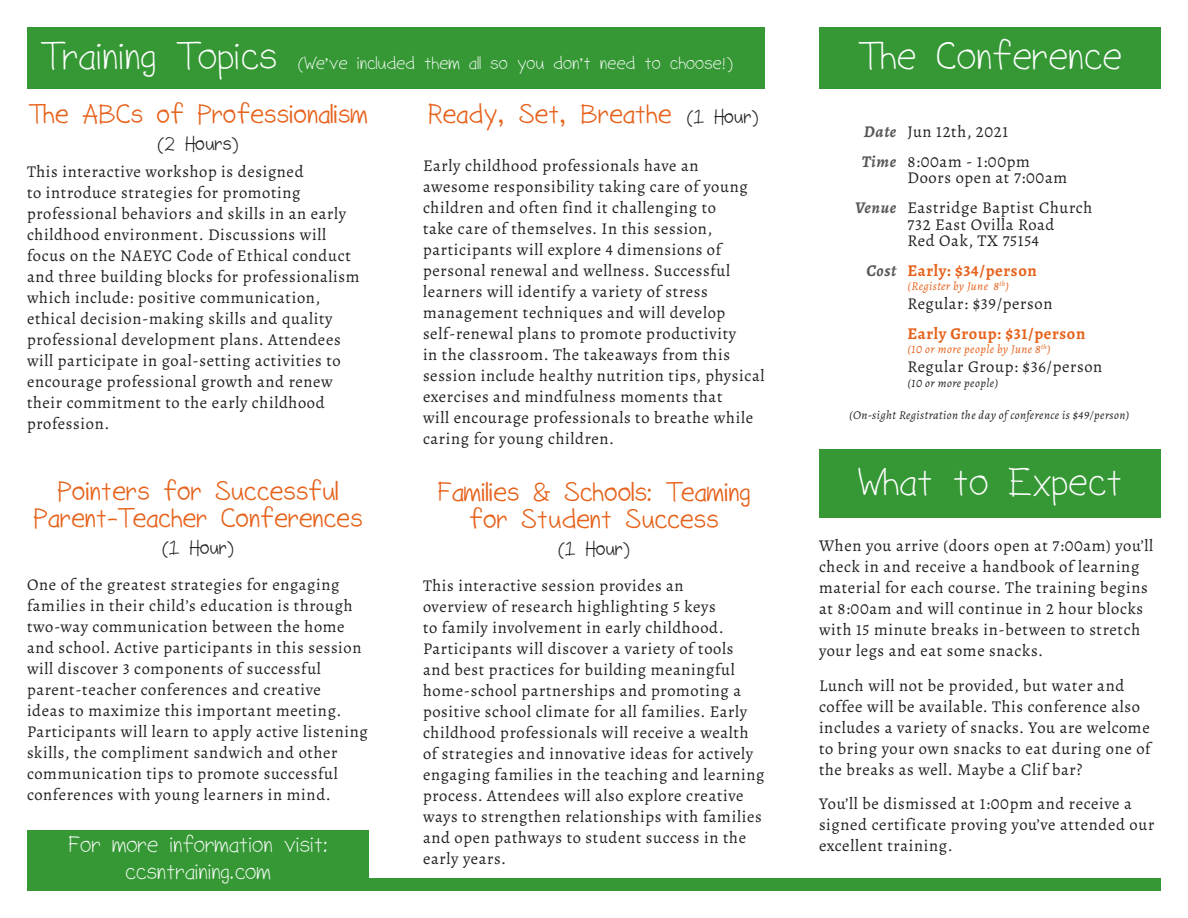
<style>
.page{position:relative;width:1188px;height:918px;background:#fff}
.page>*{position:absolute;margin:0;border:0;box-sizing:border-box;transform-origin:0 0}
.t1{font:39px "Sorbet";color:#fff}
.Heading{font:700 27px/27px "Sorbet";color:#e6611a;text-align:center}
.t2{font:22.5px/27px "Sorbet";color:#fff;text-align:center}
.Heading-2{font:700 19.5px "Sorbet";color:#231f20}
.t3{font:18px "Sorbet";color:#fff}
.Heading-3{font:16.5px/21px "Alegreya";letter-spacing:.04em;color:#231f20}
.Paragraph{font:16.5px/21px "Alegreya";letter-spacing:.04em;color:#231f20}
.Paragraph-2{font:700 16.5px "Alegreya";letter-spacing:.04em;color:#e6611a}
.Paragraph-3{font:italic 12px "Alegreya";letter-spacing:.04em;color:#231f20}
.Paragraph-4{font:italic 12px "Alegreya";letter-spacing:.04em;color:#e6611a}
.s1{font-size:39px}
.s2{font-size:19.5px;color:#231f20}
.s3{font-weight:700;font-style:italic;color:#57585a}
.s4{font-style:italic;color:#57585a}
</style>
<div class="page">
<div style="left:27px;top:27px;width:738px;height:61px;background:#359835"></div>
<div style="left:819px;top:27px;width:342px;height:61px;background:#359835"></div>
<div style="left:819px;top:450px;width:342px;height:68px;background:#359835"></div>
<div style="left:27px;top:879px;width:1134px;height:12px;background:#359835"></div>
<div style="left:27px;top:830px;width:342px;height:61px;background:#359835"></div>
<p class="t3" style="left:40px;top:53px;width:695px"><span class="s1">Training Topics</span> (We’ve included them all so you don’t need to choose!)</p>
<p class="t1" style="left:858px;top:33px;width:265px">The Conference</p>
<p class="Heading" style="left:28px;top:102px;width:341px">The ABCs of Professionalism</p>
<p class="Heading-2" style="left:156px;top:132px;width:86px">(2 Hours)</p>
<p class="Heading-3" style="left:27px;top:161px;width:334px">This interactive workshop is designed<br>to introduce strategies for promoting professional behaviors and skills in an early childhood environment. Discussions will focus on the NAEYC Code of Ethical conduct and three building blocks for professionalism which include: positive communication, ethical decision-making skills and quality professional development plans. Attendees will participate in goal-setting activities to encourage professional growth and renew their commitment to the early childhood profession.</p>
<p class="Heading" style="left:428px;top:102px;width:333px">Ready, Set, Breathe <span class="s2">(1 Hour)</span></p>
<p class="Heading-3" style="left:423px;top:155px;width:343px">Early childhood professionals have an awesome responsibility taking care of young children and often find it challenging to<br>take care of themselves. In this session, participants will explore 4 dimensions of personal renewal and wellness. Successful learners will identify a variety of stress management techniques and will develop self-renewal plans to promote productivity<br>in the classroom. The takeaways from this session include healthy nutrition tips, physical exercises and mindfulness moments that<br>will encourage professionals to breathe while caring for young children.</p>
<p class="Paragraph" style="left:864px;top:121px;width:146px"><span class="s3">Date</span> Jun 12th, 2021</p>
<p class="Paragraph" style="left:908px;top:153px;width:161px;line-height:16.5px;text-indent:-46px"><span class="s3">Time</span> 8:00am - 1:00pm<br>Doors open at 7:00am</p>
<p class="Paragraph" style="left:908px;top:199px;width:186px;line-height:16.5px;text-indent:-52px"><span class="s3">Venue</span> Eastridge Baptist Church<br>732 East Ovilla Road<br>Red Oak, TX 75154</p>
<p class="Paragraph-2" style="left:866px;top:259px;width:172px"><span class="s4">Cost</span> Early: $34/person</p>
<p class="Paragraph-4" style="left:908px;top:277px;width:103px">(Register by June 8<sup>th</sup>)</p>
<p class="Paragraph" style="left:908px;top:293px;width:146px">Regular: $39/person</p>
<p class="Paragraph-2" style="left:908px;top:322px;width:179px">Early Group: $31/person</p>
<p class="Paragraph-4" style="left:908px;top:340px;width:145px">(10 or more people by June 8<sup>th</sup>)</p>
<p class="Paragraph" style="left:908px;top:356px;width:196px">Regular Group: $36/person</p>
<p class="Paragraph-3" style="left:908px;top:375px;width:92px">(10 or more people)</p>
<p class="Paragraph-3" style="left:849px;top:406px;width:282px">(On-sight Registration the day of conference is $49/person)</p>
<p class="Heading" style="left:33px;top:479px;width:331px">Pointers for Successful<br>Parent-Teacher Conferences</p>
<p class="Heading-2" style="left:161px;top:536px;width:76px">(1 Hour)</p>
<p class="Heading-3" style="left:27px;top:574px;width:342px">One of the greatest strategies for engaging families in their child’s education is through two-way communication between the home and school. Active participants in this session will discover 3 components of successful parent-teacher conferences and creative<br>ideas to maximize this important meeting.<br>Participants will learn to apply active listening skills, the compliment sandwich and other communication tips to promote successful conferences with young learners in mind.</p>
<p class="t2" style="left:68px;top:832px;width:261px">For more information visit: ccsntraining.com</p>
<p class="Heading" style="left:437px;top:480px;width:315px">Families &amp; Schools: Teaming for Student Success</p>
<p class="Heading-2" style="left:557px;top:537px;width:76px">(1 Hour)</p>
<p class="Heading-3" style="left:423px;top:575px;width:343px">This interactive session provides an<br>overview of research highlighting 5 keys<br>to family involvement in early childhood.<br>Participants will discover a variety of tools and best practices for building meaningful home-school partnerships and promoting a positive school climate for all families. Early childhood professionals will receive a wealth of strategies and innovative ideas for actively engaging families in the teaching and learning process. Attendees will also explore creative ways to strengthen relationships with families and open pathways to student success in the early years.</p>
<p class="t1" style="left:857px;top:459px;width:267px">What to Expect</p>
<p class="Paragraph" style="left:819px;top:535px;width:336px">When you arrive (doors open at 7:00am) you’ll check in and receive a handbook of learning material for each course. The training begins at 8:00am and will continue in 2 hour blocks with 15 minute breaks in-between to stretch your legs and eat some snacks.</p>
<p class="Paragraph" style="left:819px;top:675px;width:333px">Lunch will not be provided, but water and coffee will be available. This conference also includes a variety of snacks. You are welcome to bring your own snacks to eat during one of the breaks as well. Maybe a Clif bar?</p>
<p class="Paragraph" style="left:819px;top:793px;width:337px">You’ll be dismissed at 1:00pm and receive a signed certificate proving you’ve attended our excellent training.</p>
</div>
